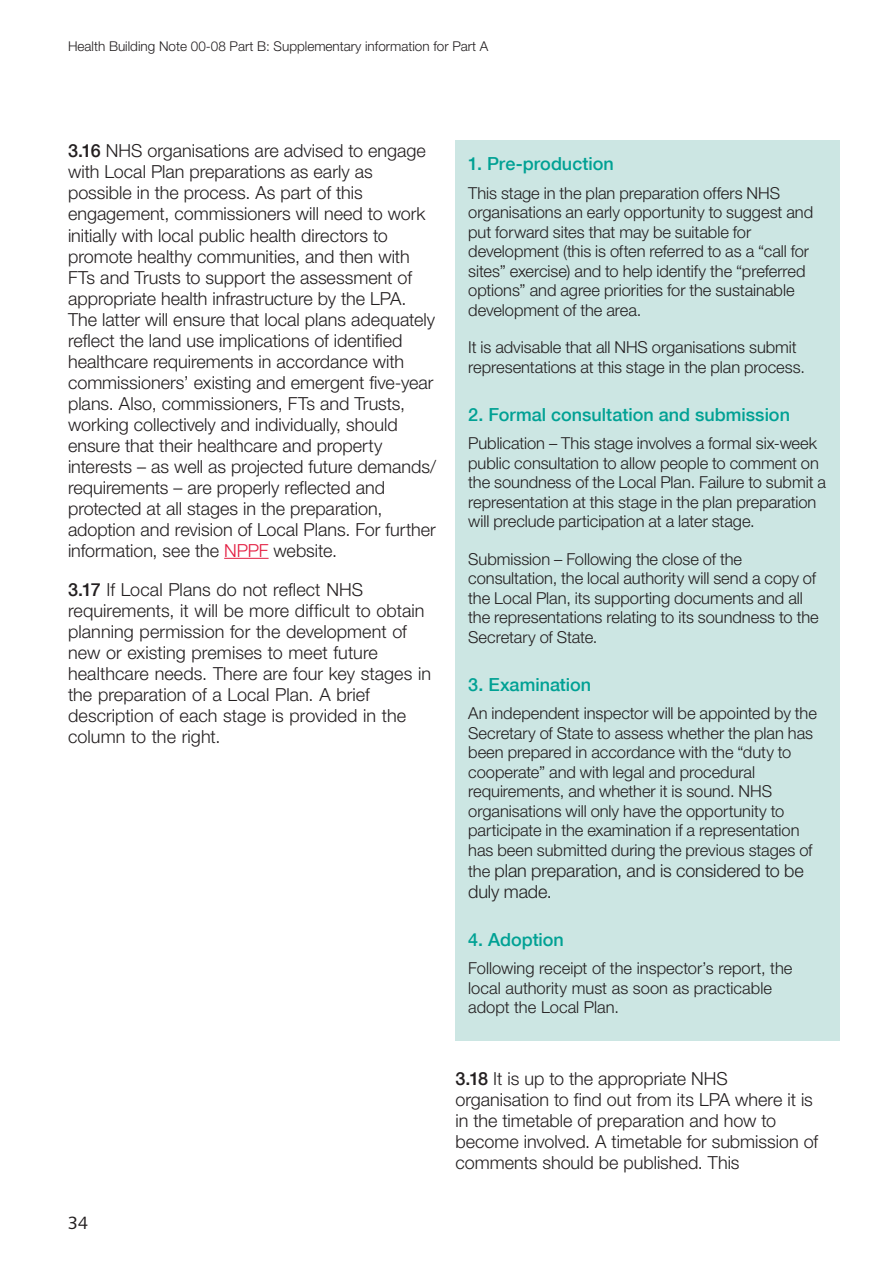
<style>
.page{position:relative;width:893px;height:1263px;background:#fff}
.page>*{position:absolute;margin:0;border:0;box-sizing:border-box;transform-origin:0 0}
.Body_Text{font:300 18px/21px "Helvetica Neue LT Pro";color:#231f20}
.Body_Text_Loose{font:300 18px/21px "Helvetica Neue LT Pro";letter-spacing:.005em;color:#231f20}
.Header_3{font:500 18px "Helvetica Neue";color:#00a194}
.Body_Text_Tight{font:300 18px/21px "Helvetica Neue LT Pro";letter-spacing:-.005em;color:#231f20}
.t1{font:18px "Syntax";color:#231f20}
.Body_Text_Tight-2{font:300 16.5px/19.5px "Helvetica Neue LT Pro";letter-spacing:-.005em;color:#231f20}
.Body_Text-2{font:300 16.5px/19.5px "Helvetica Neue LT Pro";color:#231f20}
.t2{font:300 13.5px "Helvetica Neue LT Pro";color:#231f20}
.s1{font-family:"Helvetica Neue";font-weight:500}
.s2{color:#e31c40}
.s3{font-size:16.5px}
</style>
<div class="page">
<hr style="left:224px;top:558px;width:45px;height:1px;background:#e31c40">
<div style="left:455px;top:140px;width:385px;height:900px;background:#cce6e3"></div>
<p class="t2" style="left:68px;top:38px;width:422px">Health Building Note 00-08 Part B: Supplementary information for Part A</p>
<p class="Body_Text" style="left:68px;top:140px;width:370px"><span class="s1">3.16</span> NHS organisations are advised to engage with Local Plan preparations as early as possible in the process. As part of this engagement, commissioners will need to work initially with local public health directors to promote healthy communities, and then with FTs and Trusts to support the assessment of appropriate health infrastructure by the LPA.<br>The latter will ensure that local plans adequately reflect the land use implications of identified healthcare requirements in accordance with commissioners’ existing and emergent five-year plans. Also, commissioners, FTs and Trusts, working collectively and individually, should ensure that their healthcare and property interests – as well as projected future demands/ requirements – are properly reflected and protected at all stages in the preparation, adoption and revision of Local Plans. For further information, see the <span class="s2">NPPF</span> website.</p>
<p class="Body_Text_Loose" style="left:68px;top:578px;width:365px"><span class="s1">3.17</span> If Local Plans do not reflect NHS requirements, it will be more difficult to obtain planning permission for the development of new or existing premises to meet future healthcare needs. There are four key stages in the preparation of a Local Plan. A brief description of each stage is provided in the column to the right.</p>
<p class="Header_3" style="left:468px;top:153px;width:147px">1. Pre-production</p>
<p class="Body_Text_Tight-2" style="left:468px;top:183px;width:346px">This stage in the plan preparation offers NHS organisations an early opportunity to suggest and put forward sites that may be suitable for development (this is often referred to as a “call for sites” exercise) and to help identify the “preferred options” and agree priorities for the sustainable development of the area.</p>
<p class="Body_Text_Tight-2" style="left:468px;top:337px;width:338px">It is advisable that all NHS organisations submit representations at this stage in the plan process.</p>
<p class="Header_3" style="left:468px;top:403px;width:323px">2. Formal consultation and submission</p>
<p class="Body_Text_Tight-2" style="left:468px;top:433px;width:359px">Publication – This stage involves a formal six-week public consultation to allow people to comment on the soundness of the Local Plan. Failure to submit a representation at this stage in the plan preparation will preclude participation at a later stage.</p>
<p class="Body_Text_Tight-2" style="left:468px;top:549px;width:352px">Submission – Following the close of the consultation, the local authority will send a copy of the Local Plan, its supporting documents and all the representations relating to its soundness to the Secretary of State.</p>
<p class="Header_3" style="left:468px;top:673px;width:125px">3. Examination</p>
<p class="Body_Text_Tight-2" style="left:468px;top:703px;width:350px">An independent inspector will be appointed by the Secretary of State to assess whether the plan has been prepared in accordance with the “duty to cooperate” and with legal and procedural requirements, and whether it is sound. NHS organisations will only have the opportunity to participate in the examination if a representation has been submitted during the previous stages of</p>
<p class="Body_Text_Tight" style="left:468px;top:859px;width:337px"><span class="s3">the</span> plan preparation, and is considered to be duly made.</p>
<p class="Header_3" style="left:468px;top:928px;width:97px">4. Adoption</p>
<p class="Body_Text-2" style="left:468px;top:958px;width:326px">Following receipt of the inspector’s report, the local authority must as soon as practicable adopt the Local Plan.</p>
<p class="t1" style="left:68px;top:1212px;width:22px">34</p>
<p class="Body_Text" style="left:455px;top:1068px;width:364px"><span class="s1">3.18</span> It is up to the appropriate NHS organisation to find out from its LPA where it is in the timetable of preparation and how to become involved. A timetable for submission of comments should be published. This</p>
</div>
